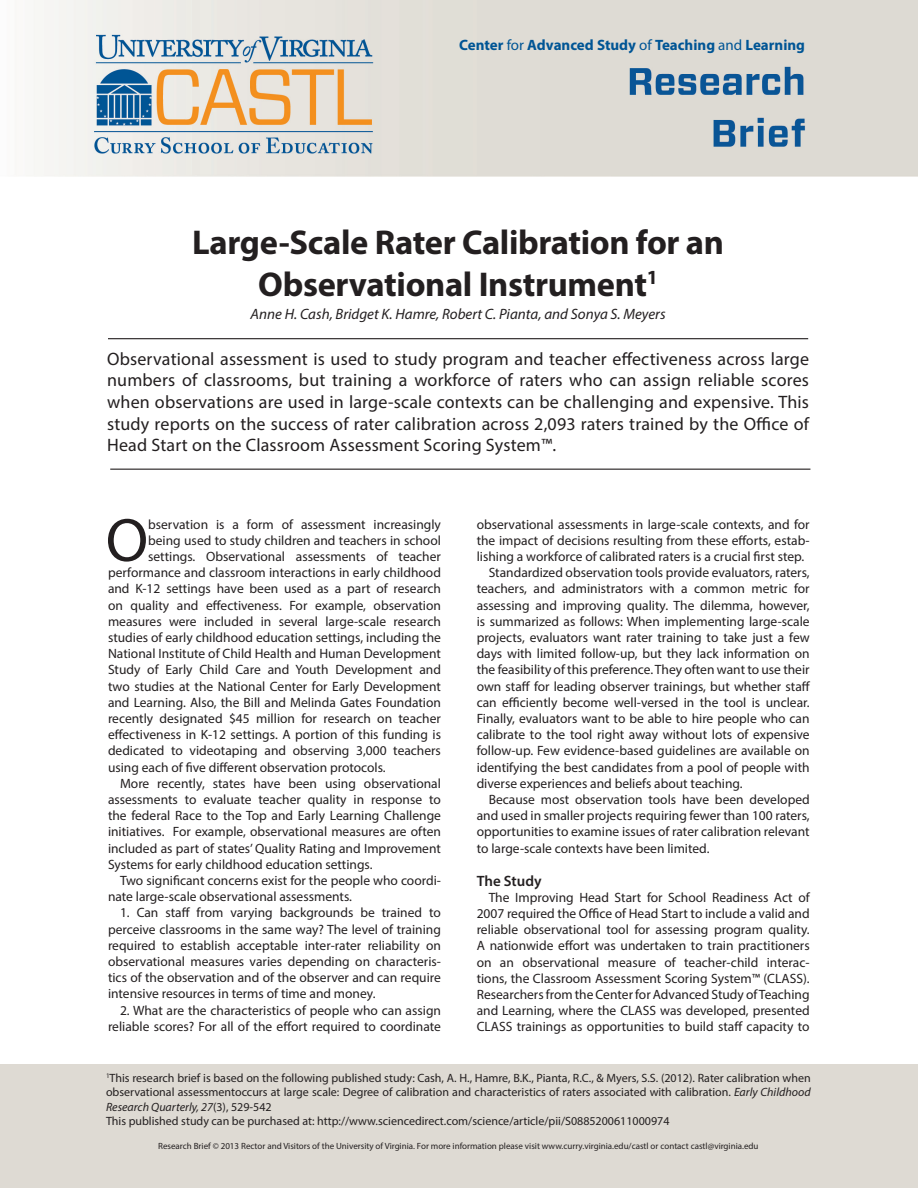
<style>
.page{position:relative;width:918px;height:1188px;background:#fff}
.page>*{position:absolute;margin:0;border:0;box-sizing:border-box;transform-origin:0 0}
.t1{font:61.5px "Myriad Pro";color:#231f20}
.t2{font:700 34.5px/41.4px "Myriad Pro";letter-spacing:-.01em;color:#231f20;text-align:center}
.t3{font:18px/21.6px "Myriad Pro";letter-spacing:.01em;color:#231f20;text-align:justify}
.t4{font:italic 15px "Myriad Pro";color:#231f20}
.t5{font:700 15px "Myriad Pro";color:#005595}
.subhead2{font:600 15px "Myriad Pro";color:#231f20}
.t6{font:13.5px/16.2px "Myriad Pro";color:#231f20;text-align:justify}
.t7{font:12px/14.4px "Myriad Pro";color:#231f20;text-align:justify}
.t8{font:9px "Myriad Pro";color:#231f20}
.s1{font-weight:400}
.s2{font-style:italic}
</style>
<div class="page">
<hr style="left:108px;top:338px;width:700px;height:1px;background:#231f20">
<hr style="left:110px;top:469px;width:700px;height:1px;background:#231f20">
<img style="left:26px;top:1px;width:892px;height:175px">
<div style="left:0;top:1065px;width:918px;height:123px;background:#dedad3"></div>
<p class="t5" style="left:459px;top:35px;width:347px">Center <span class="s1">for</span> Advanced Study <span class="s1">of</span> Teaching <span class="s1">and</span> Learning</p>
<p class="t2" style="left:192px;top:221px;width:533px">Large-Scale Rater Calibration for an<br>Observational Instrument<sup>1</sup></p>
<p class="t4" style="left:251px;top:304px;width:417px">Anne H. Cash, Bridget K. Hamre, Robert C. Pianta, and Sonya S. Meyers</p>
<p class="t3" style="left:107px;top:348px;width:704px">Observational assessment is used to study program and teacher effectiveness across large numbers of classrooms, but training a workforce of raters who can assign reliable scores when observations are used in large-scale contexts can be challenging and expensive. This study reports on the success of rater calibration across 2,093 raters trained by the Office of Head Start on the Classroom Assessment Scoring System™.</p>
<p class="t1" style="left:106px;top:502px;width:44px">O</p>
<p class="t6" style="left:148px;top:516px;width:294px">bservation is a form of assessment increasingly</p>
<p class="t6" style="left:148px;top:532px;width:294px">being used to study children and teachers in school</p>
<p class="t6" style="left:148px;top:548px;width:294px">settings. Observational assessments of teacher</p>
<p class="t6" style="left:108px;top:564px;width:334px">performance and classroom interactions in early childhood</p>
<p class="t6" style="left:108px;top:580px;width:335px">and K-12 settings have been used as a part of research</p>
<p class="t6" style="left:108px;top:597px;width:335px">on quality and effectiveness. For example, observation</p>
<p class="t6" style="left:108px;top:613px;width:335px">measures were included in several large-scale research</p>
<p class="t6" style="left:108px;top:629px;width:335px">studies of early childhood education settings, including the</p>
<p class="t6" style="left:108px;top:645px;width:334px">National Institute of Child Health and Human Development</p>
<p class="t6" style="left:108px;top:661px;width:334px">Study of Early Child Care and Youth Development and</p>
<p class="t6" style="left:108px;top:678px;width:334px">two studies at the National Center for Early Development</p>
<p class="t6" style="left:108px;top:694px;width:335px">and Learning. Also, the Bill and Melinda Gates Foundation</p>
<p class="t6" style="left:108px;top:710px;width:334px">recently designated $45 million for research on teacher</p>
<p class="t6" style="left:108px;top:726px;width:335px">effectiveness in K-12 settings. A portion of this funding is</p>
<p class="t6" style="left:108px;top:742px;width:335px">dedicated to videotaping and observing 3,000 teachers</p>
<p class="t6" style="left:108px;top:759px;width:279px">using each of five different observation protocols.</p>
<p class="t6" style="left:108px;top:775px;width:335px;text-indent:12px">More recently, states have been using observational assessments to evaluate teacher quality in response to the federal Race to the Top and Early Learning Challenge initiatives. For example, observational measures are often included as part of states’ Quality Rating and Improvement Systems for early childhood education settings.</p>
<p class="t6" style="left:108px;top:872px;width:335px;text-indent:12px">Two significant concerns exist for the people who coordi&shy;nate large-scale observational assessments.</p>
<p class="t6" style="left:108px;top:904px;width:335px;text-indent:12px">1. Can staff from varying backgrounds be trained to perceive classrooms in the same way? The level of training required to establish acceptable inter-rater reliability on observational measures varies depending on characteris&shy;tics of the observation and of the observer and can require intensive resources in terms of time and money.</p>
<p class="t6" style="left:108px;top:1002px;width:335px;text-align:right">2. What are the characteristics of people who can assign reliable scores? For all of the effort required to coordinate</p>
<p class="t6" style="left:477px;top:516px;width:335px">observational assessments in large-scale contexts, and for the impact of decisions resulting from these efforts, estab&shy;lishing a workforce of calibrated raters is a crucial first step.</p>
<p class="t6" style="left:477px;top:564px;width:335px;text-indent:12px">Standardized observation tools provide evaluators, raters, teachers, and administrators with a common metric for assessing and improving quality. The dilemma, however, is summarized as follows: When implementing large-scale projects, evaluators want rater training to take just a few days with limited follow-up, but they lack information on the feasibility of this preference. They often want to use their own staff for leading observer trainings, but whether staff can efficiently become well-versed in the tool is unclear.<br>Finally, evaluators want to be able to hire people who can calibrate to the tool right away without lots of expensive follow-up. Few evidence-based guidelines are available on identifying the best candidates from a pool of people with diverse experiences and beliefs about teaching.</p>
<p class="t6" style="left:477px;top:791px;width:335px;text-indent:12px">Because most observation tools have been developed and used in smaller projects requiring fewer than 100 raters, opportunities to examine issues of rater calibration relevant to large-scale contexts have been limited.</p>
<p class="subhead2" style="left:477px;top:871px;width:66px">The Study</p>
<p class="t6" style="left:477px;top:889px;width:335px;text-indent:12px">The Improving Head Start for School Readiness Act of 2007 required the Office of Head Start to include a valid and reliable observational tool for assessing program quality.<br>A nationwide effort was undertaken to train practitioners on an observational measure of teacher-child interac&shy;tions, the Classroom Assessment Scoring System™ (CLASS).<br>Researchers from the Center for Advanced Study of Teaching and Learning, where the CLASS was developed, presented CLASS trainings as opportunities to build staff capacity to</p>
<p class="t7" style="left:106px;top:1071px;width:706px"><sup>1</sup>This research brief is based on the following published study: Cash, A. H., Hamre, B.K., Pianta, R.C., &amp; Myers, S.S. (2012). Rater calibration when observational assessmentoccurs at large scale: Degree of calibration and characteristics of raters associated with calibration. <span class="s2">Early Childhood Research Quarterly, 27</span>(3), 529-542</p>
<p class="t7" style="left:106px;top:1114px;width:565px">This published study can be purchased at: http://www.sciencedirect.com/science/article/pii/S0885200611000974</p>
<p class="t8" style="left:158px;top:1141px;width:602px">Research Brief © 2013 Rector and Visitors of the University of Virginia. For more information please visit www.curry.virginia.edu/castl or contact castl@virginia.edu</p>
</div>
